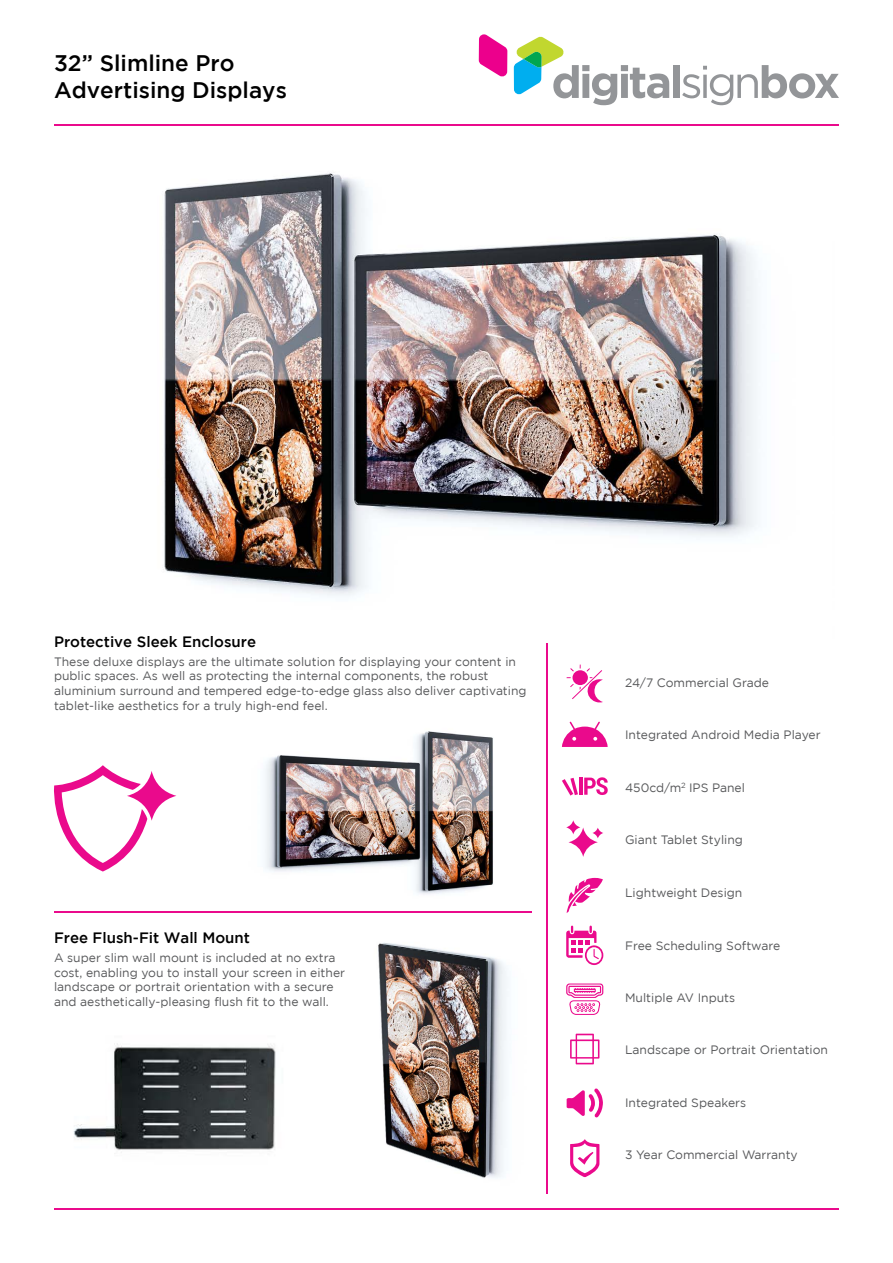
<style>
.page{position:relative;width:893px;height:1263px;background:#fff}
.page>*{position:absolute;margin:0;border:0;box-sizing:border-box;transform-origin:0 0}
.t1{font:500 22.5px/27px "Gotham";color:#000}
.t2{font:500 15px "Gotham";color:#000}
.t3{font:12.15px/14.5px "Gotham";color:#58595b}
</style>
<div class="page">
<img style="left:378px;top:914px;width:199px;height:280px">
<svg style="left:572px;top:670px;width:30px;height:29px"></svg>
<svg style="left:567px;top:668px;width:7px;height:10px"></svg>
<svg style="left:587px;top:677px;width:16px;height:25px"></svg>
<svg style="left:570px;top:1139px;width:29px;height:39px"></svg>
<svg style="left:567px;top:878px;width:36px;height:35px"></svg>
<svg style="left:567px;top:1088px;width:36px;height:30px"></svg>
<svg style="left:562px;top:722px;width:46px;height:25px"></svg>
<svg style="left:566px;top:983px;width:37px;height:32px"></svg>
<svg style="left:570px;top:1034px;width:29px;height:30px"></svg>
<svg style="left:584px;top:777px;width:24px;height:18px"></svg>
<hr style="left:579px;top:778px;width:3px;height:17px;background:#ea0a8c">
<svg style="left:562px;top:778px;width:16px;height:17px"></svg>
<svg style="left:566px;top:926px;width:37px;height:39px"></svg>
<svg style="left:568px;top:827px;width:30px;height:30px"></svg>
<svg style="left:566px;top:820px;width:14px;height:14px"></svg>
<svg style="left:592px;top:828px;width:11px;height:10px"></svg>
<svg style="left:54px;top:765px;width:122px;height:106px"></svg>
<img style="left:59px;top:125px;width:775px;height:471px">
<img style="left:265px;top:731px;width:228px;height:163px">
<hr style="left:54px;top:1208px;width:785px;height:1px;background:#ea0a8c">
<hr style="left:54px;top:124px;width:785px;height:1px;background:#ea0a8c">
<hr style="left:54px;top:912px;width:478px;height:1px;background:#ea0a8c">
<svg style="left:479px;top:34px;width:28px;height:43px"></svg>
<svg style="left:514px;top:37px;width:155px;height:68px"></svg>
<div style="left:673px;top:65px;width:7px;height:33px;background:#939598"></div>
<svg style="left:682px;top:65px;width:157px;height:40px"></svg>
<hr style="left:546px;top:643px;width:1px;height:551px;background:#ea0a8c">
<img style="left:73px;top:1043px;width:203px;height:110px">
<h1 class="t1" style="left:54px;top:49px;width:234px">32” Slimline Pro<br>Advertising Displays</h1>
<p class="t2" style="left:54px;top:633px;width:204px">Protective Sleek Enclosure</p>
<p class="t3" style="left:54px;top:654px;width:474px">These deluxe displays are the ultimate solution for displaying your content in public spaces. As well as protecting the internal components, the robust aluminium surround and tempered edge-to-edge glass also deliver captivating tablet-like aesthetics for a truly high-end feel.</p>
<p class="t2" style="left:54px;top:929px;width:198px">Free Flush-Fit Wall Mount</p>
<p class="t3" style="left:54px;top:950px;width:293px">A super slim wall mount is included at no extra cost, enabling you to install your screen in either landscape or portrait orientation with a secure and aesthetically-pleasing flush fit to the wall.</p>
<p class="t3" style="left:625px;top:675px;width:145px">24/7 Commercial Grade</p>
<p class="t3" style="left:625px;top:728px;width:197px">Integrated Android Media Player</p>
<p class="t3" style="left:625px;top:780px;width:121px">450cd/m<sup>2</sup> IPS Panel</p>
<p class="t3" style="left:625px;top:833px;width:119px">Giant Tablet Styling</p>
<p class="t3" style="left:625px;top:885px;width:119px">Lightweight Design</p>
<p class="t3" style="left:625px;top:938px;width:157px">Free Scheduling Software</p>
<p class="t3" style="left:625px;top:990px;width:112px">Multiple AV Inputs</p>
<p class="t3" style="left:625px;top:1043px;width:205px">Landscape or Portrait Orientation</p>
<p class="t3" style="left:625px;top:1095px;width:123px">Integrated Speakers</p>
<p class="t3" style="left:625px;top:1148px;width:174px">3 Year Commercial Warranty</p>
</div>
